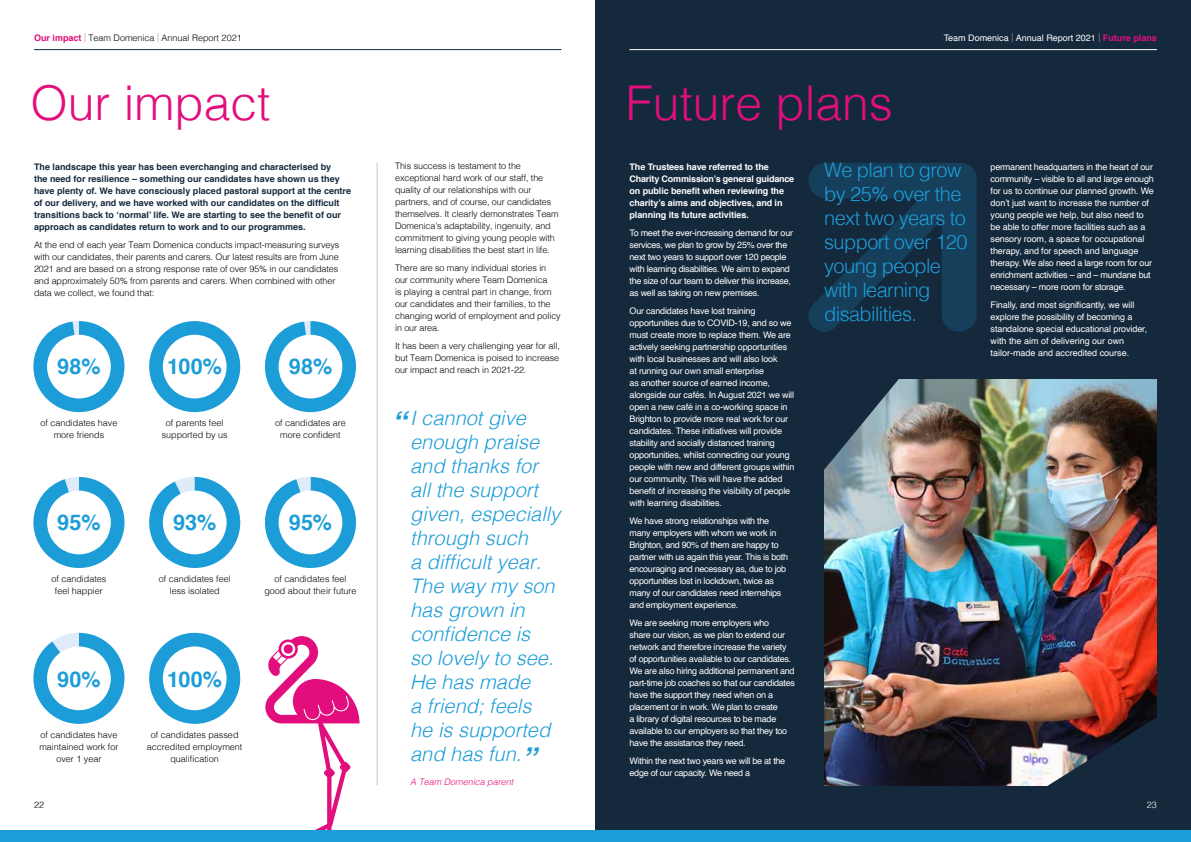
<style>
.page{position:relative;width:1191px;height:842px;background:#fff}
.page>*{position:absolute;margin:0;border:0;box-sizing:border-box;transform-origin:0 0}
.Page_header_-_pink{font:300 48px "Helvetica";color:#e20e7d}
.Body{font:700 21.6px "Helvetica";letter-spacing:.01em;color:#1d9dd8}
.Quote_white{font:italic 300 20px/24px "Helvetica";color:#1d9dd8}
.Quote_white-2{font:300 20px/24px "Helvetica";letter-spacing:-.03em;color:#1d9dd8}
.Body-2{font:9px/12px "Helvetica";letter-spacing:-.025em;color:#fff}
.Body-3{font:300 9px/12px "Helvetica";letter-spacing:-.01em;color:#000;text-align:center}
.Body-4{font:700 9px/12px "Helvetica";color:#15293d}
.Body-5{font:700 9px/12px "Helvetica";letter-spacing:-.01em;color:#fff}
.Body-6{font:9px "Helvetica";color:#fff}
.Quote_white-3{font:italic 300 9px "Helvetica";color:#e20e7d}
.t1{font:300 9px "Helvetica";color:#fff}
.s1{font-weight:700;color:#e20e7d}
.s2{color:#9d9d9c}
.s3{font-weight:300;color:#9d9d9c}
.s4{font-weight:700;font-size:30px}
</style>
<div class="page">
<div style="left:595px;top:0;width:596px;height:842px;background:#15293d"></div>
<svg style="left:265px;top:636px;width:94px;height:195px"></svg>
<svg style="left:33px;top:633px;width:91px;height:91px"></svg>
<svg style="left:149px;top:633px;width:91px;height:91px"></svg>
<svg style="left:33px;top:321px;width:91px;height:91px"></svg>
<svg style="left:149px;top:321px;width:91px;height:91px"></svg>
<svg style="left:265px;top:321px;width:91px;height:91px"></svg>
<svg style="left:33px;top:477px;width:91px;height:91px"></svg>
<svg style="left:149px;top:477px;width:91px;height:91px"></svg>
<svg style="left:265px;top:477px;width:91px;height:91px"></svg>
<hr style="left:377px;top:163px;width:1px;height:622px;background:#c6c6c6">
<div style="left:0;top:831px;width:1191px;height:11px;background:#1d9dd8"></div>
<svg style="left:808px;top:163px;width:168px;height:169px"></svg>
<img style="left:824px;top:380px;width:333px;height:405px">
<img style="left:824px;top:379px;width:97px;height:108px">
<img style="left:1041px;top:714px;width:116px;height:72px">
<hr style="left:629px;top:49px;width:528px;height:1px;background:#fff">
<hr style="left:34px;top:49px;width:527px;height:1px;background:#15293d">
<p class="Body-3" style="left:34px;top:31px;width:209px"><span class="s1">Our impact</span> <span class="s2">|</span> Team Domenica <span class="s2">|</span> Annual Report 2021</p>
<p class="Body-6" style="left:943px;top:31px;width:215px">Team Domenica <span class="s3">|</span> Annual Report 2021 <span class="s3">|</span> <span class="s1">Future plans</span></p>
<p class="Page_header_-_pink" style="left:30px;top:62px;width:242px">Our impact</p>
<p class="Page_header_-_pink" style="left:626px;top:62px;width:268px">Future plans</p>
<p class="Body-3" style="left:395px;top:159px;width:165px;text-align:left">This success is testament to the exceptional hard work of our staff, the quality of our relationships with our partners, and of course, our candidates themselves. It clearly demonstrates Team Domenica’s adaptability, ingenuity, and commitment to giving young people with learning disabilities the best start in life.</p>
<p class="Body-3" style="left:395px;top:261px;width:167px;text-align:left">There are so many individual stories in our community where Team Domenica<br>is playing a central part in change, from our candidates and their families, to the changing world of employment and policy in our area.</p>
<p class="Body-3" style="left:395px;top:339px;width:166px;text-align:justify">It has been a very challenging year for all, but Team Domenica is poised to increase our impact and reach in 2021-22.</p>
<p class="Quote_white" style="left:410px;top:405px;width:152px;text-indent:-19px"><span class="s4">“</span> I cannot give enough praise and thanks for all the support given, especially through such<br>a difficult year.<br>The way my son has grown in confidence is<br>so lovely to see.<br>He has made<br>a friend; feels<br>he is supported and has fun.<span class="s4">”</span></p>
<p class="Quote_white-3" style="left:410px;top:774px;width:105px">A Team Domenica parent</p>
<p class="Quote_white-2" style="left:824px;top:157px;width:145px">We plan to grow by 25% over the next two years to support over 120 young people with learning disabilities.</p>
<p class="Body-5" style="left:629px;top:160px;width:166px">The Trustees have referred to the Charity Commission’s general guidance on public benefit when reviewing the charity’s aims and objectives, and in planning its future activities.</p>
<p class="Body-2" style="left:629px;top:227px;width:165px">To meet the ever-increasing demand for our services, we plan to grow by 25% over the next two years to support over 120 people with learning disabilities. We aim to expand the size of our team to deliver this increase, as well as taking on new premises.</p>
<p class="Body-2" style="left:629px;top:305px;width:166px">Our candidates have lost training opportunities due to COVID-19, and so we must create more to replace them. We are actively seeking partnership opportunities with local businesses and will also look<br>at running our own small enterprise<br>as another source of earned income, alongside our cafés. In August 2021 we will open a new café in a co-working space in Brighton to provide more real work for our candidates. These initiatives will provide stability and socially distanced training opportunities, whilst connecting our young people with new and different groups within our community. This will have the added benefit of increasing the visibility of people with learning disabilities.</p>
<p class="Body-2" style="left:629px;top:515px;width:160px">We have strong relationships with the many employers with whom we work in Brighton, and 90% of them are happy to partner with us again this year. This is both encouraging and necessary as, due to job opportunities lost in lockdown, twice as many of our candidates need internships and employment experience.</p>
<p class="Body-2" style="left:629px;top:617px;width:167px">We are seeking more employers who<br>share our vision, as we plan to extend our network and therefore increase the variety of opportunities available to our candidates.<br>We are also hiring additional permanent and part-time job coaches so that our candidates have the support they need when on a placement or in work. We plan to create<br>a library of digital resources to be made available to our employers so that they too have the assistance they need.</p>
<p class="Body-2" style="left:629px;top:755px;width:157px">Within the next two years we will be at the edge of our capacity. We need a</p>
<p class="Body-4" style="left:34px;top:160px;width:318px">The landscape this year has been everchanging and characterised by<br>the need for resilience – something our candidates have shown us they have plenty of. We have consciously placed pastoral support at the centre of our delivery, and we have worked with our candidates on the difficult transitions back to ‘normal’ life. We are starting to see the benefit of our approach as candidates return to work and to our programmes.</p>
<p class="Body-3" style="left:34px;top:238px;width:307px;text-align:left">At the end of each year Team Domenica conducts impact-measuring surveys with our candidates, their parents and carers. Our latest results are from June 2021 and are based on a strong response rate of over 95% in our candidates and approximately 50% from parents and carers. When combined with other data we collect, we found that:</p>
<p class="Body" style="left:57px;top:349px;width:45px">98%</p>
<p class="Body" style="left:167px;top:349px;width:56px">100%</p>
<p class="Body" style="left:289px;top:349px;width:45px">98%</p>
<p class="Body-3" style="left:40px;top:416px;width:79px">of candidates have more friends</p>
<p class="Body-3" style="left:162px;top:416px;width:68px">of parents feel supported by us</p>
<p class="Body-3" style="left:275px;top:416px;width:72px">of candidates are more confident</p>
<p class="Body" style="left:57px;top:505px;width:45px">95%</p>
<p class="Body" style="left:173px;top:505px;width:45px">93%</p>
<p class="Body" style="left:289px;top:505px;width:45px">95%</p>
<p class="Body-3" style="left:51px;top:572px;width:57px">of candidates feel happier</p>
<p class="Body-3" style="left:159px;top:572px;width:74px">of candidates feel less isolated</p>
<p class="Body-3" style="left:264px;top:572px;width:94px">of candidates feel good about their future</p>
<p class="Body" style="left:57px;top:662px;width:45px">90%</p>
<p class="Body" style="left:167px;top:662px;width:56px">100%</p>
<p class="Body-3" style="left:39px;top:728px;width:81px">of candidates have maintained work for over 1 year</p>
<p class="Body-3" style="left:147px;top:728px;width:97px">of candidates passed accredited employment qualification</p>
<p class="Body-2" style="left:990px;top:161px;width:165px">permanent headquarters in the heart of our community – visible to all and large enough for us to continue our planned growth. We don’t just want to increase the number of young people we help, but also need to be able to offer more facilities such as a sensory room, a space for occupational therapy, and for speech and language therapy. We also need a large room for our enrichment activities – and – mundane but necessary – more room for storage.</p>
<p class="Body-2" style="left:990px;top:299px;width:158px">Finally, and most significantly, we will explore the possibility of becoming a standalone special educational provider, with the aim of delivering our own tailor-made and accredited course.</p>
<p class="Body-3" style="left:34px;top:798px;width:12px">22</p>
<p class="t1" style="left:1147px;top:797px;width:12px">23</p>
</div>
